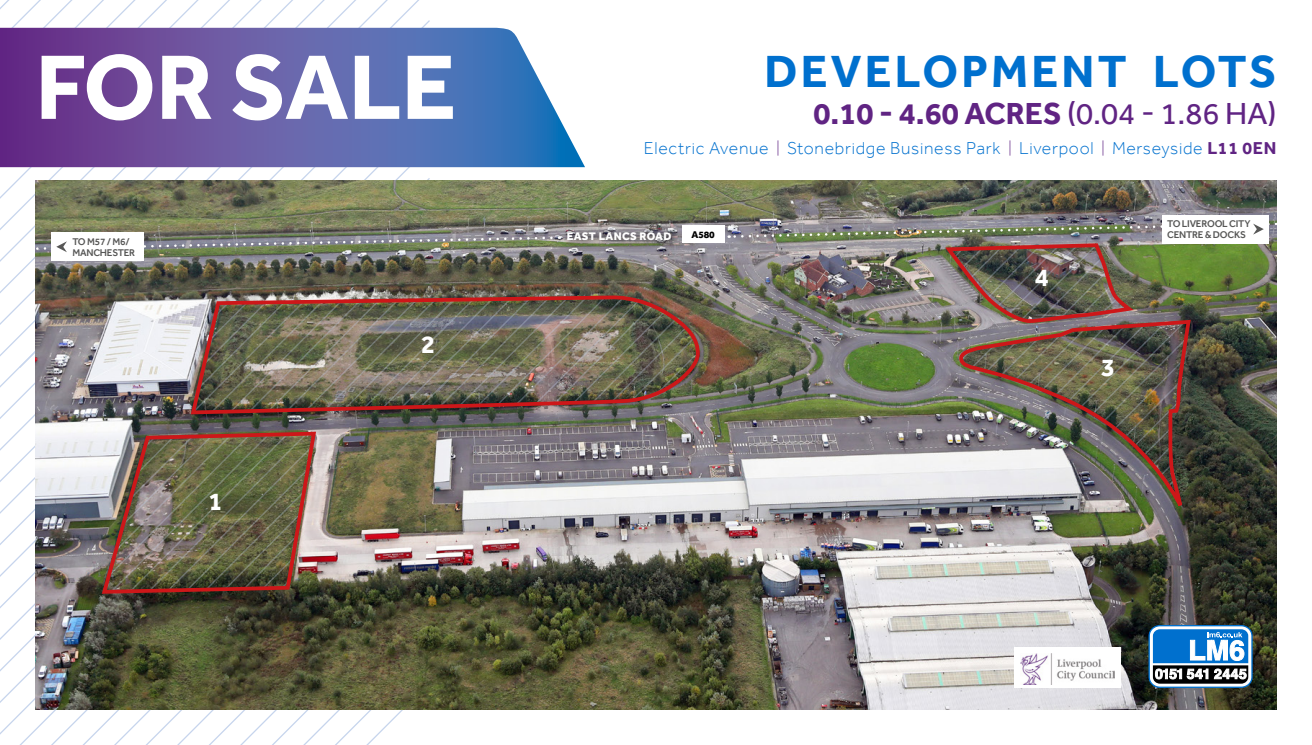
<style>
.page{position:relative;width:1312px;height:745px;background:#fff}
.page>*{position:absolute;margin:0;border:0;box-sizing:border-box;transform-origin:0 0}
.t1{font:700 94.5px "Effra";color:#fff}
.t2{font:700 46.25px "Effra";letter-spacing:.07em;color:#0070ce}
.t3{font:700 31.25px "Effra";color:#602483}
.t4{font:700 25.88px "Effra";color:#fff}
.t5{font:300 17.62px "Effra";letter-spacing:.04em;color:#0070ce}
.t6{font:800 11.25px "Effra";letter-spacing:.03em;color:#fff}
.t7{font:500 10px/11.2px "Effra";letter-spacing:-.02em;color:#575756}
.t8{font:800 10px "Effra";color:#000}
.s1{font-weight:400}
.s2{font-size:15.12px;color:#602483}
.s3{font-weight:700;color:#602483}
</style>
<div class="page">
<svg style="left:0;top:0;width:431px;height:302px"></svg>
<svg style="left:0;top:302px;width:431px;height:442px"></svg>
<svg style="left:0;top:28px;width:585px;height:139px;background:#6765ab"></svg>
<img style="left:35px;top:181px;width:1241px;height:528px">
<img style="left:99px;top:429px;width:219px;height:166px">
<img style="left:189px;top:296px;width:511px;height:149px">
<img style="left:956px;top:324px;width:235px;height:185px">
<div style="left:681px;top:225px;width:43px;height:18px;background:#fff"></div>
<div style="left:51px;top:232px;width:93px;height:29px;background:#fff"></div>
<div style="left:1162px;top:215px;width:106px;height:28px;background:#fff"></div>
<div style="left:563px;top:228px;width:117px;height:21px;background:#000;opacity:.75"></div>
<svg style="left:31px;top:235px;width:529px;height:17px"></svg>
<img style="left:728px;top:221px;width:549px;height:103px">
<div style="left:1013px;top:647px;width:107px;height:40px;background:#fff"></div>
<img style="left:1020px;top:653px;width:94px;height:31px">
<svg style="left:1148px;top:625px;width:103px;height:61px"></svg>
<div style="left:1148px;top:624px;width:104px;height:63px;border:1px solid #0070ce;border-radius:11px"></div>
<svg style="left:1152px;top:629px;width:95px;height:54px"></svg>
<h1 class="t1" style="left:35px;top:31px;width:422px">FOR SALE</h1>
<p class="t7" style="left:72px;top:235px;width:64px">TO M57 / M6/<br>MANCHESTER</p>
<h3 class="t4" style="left:208px;top:486px;width:16px">1</h3>
<h3 class="t4" style="left:421px;top:329px;width:16px">2</h3>
<h2 class="t2" style="left:764px;top:44px;width:513px">DEVELOPMENT LOTS</h2>
<h3 class="t3" style="left:813px;top:95px;width:464px">0.10 - 4.60 ACRES <span class="s1">(0.04 - 1.86 HA)</span></h3>
<p class="t5" style="left:643px;top:137px;width:634px">Electric Avenue <span class="s2">|</span> Stonebridge Business Park <span class="s2">|</span> Liverpool <span class="s2">|</span> Merseyside <span class="s3">L11 0EN</span></p>
<p class="t7" style="left:1166px;top:217px;width:85px">TO LIVEROOL CITY</p>
<p class="t8" style="left:691px;top:228px;width:25px">A580</p>
<p class="t6" style="left:566px;top:229px;width:106px">EAST LANCS ROAD</p>
<p class="t7" style="left:1166px;top:229px;width:80px">CENTRE &amp; DOCKS</p>
<h3 class="t4" style="left:1034px;top:262px;width:16px">4</h3>
<h3 class="t4" style="left:1100px;top:352px;width:16px">3</h3>
</div>
